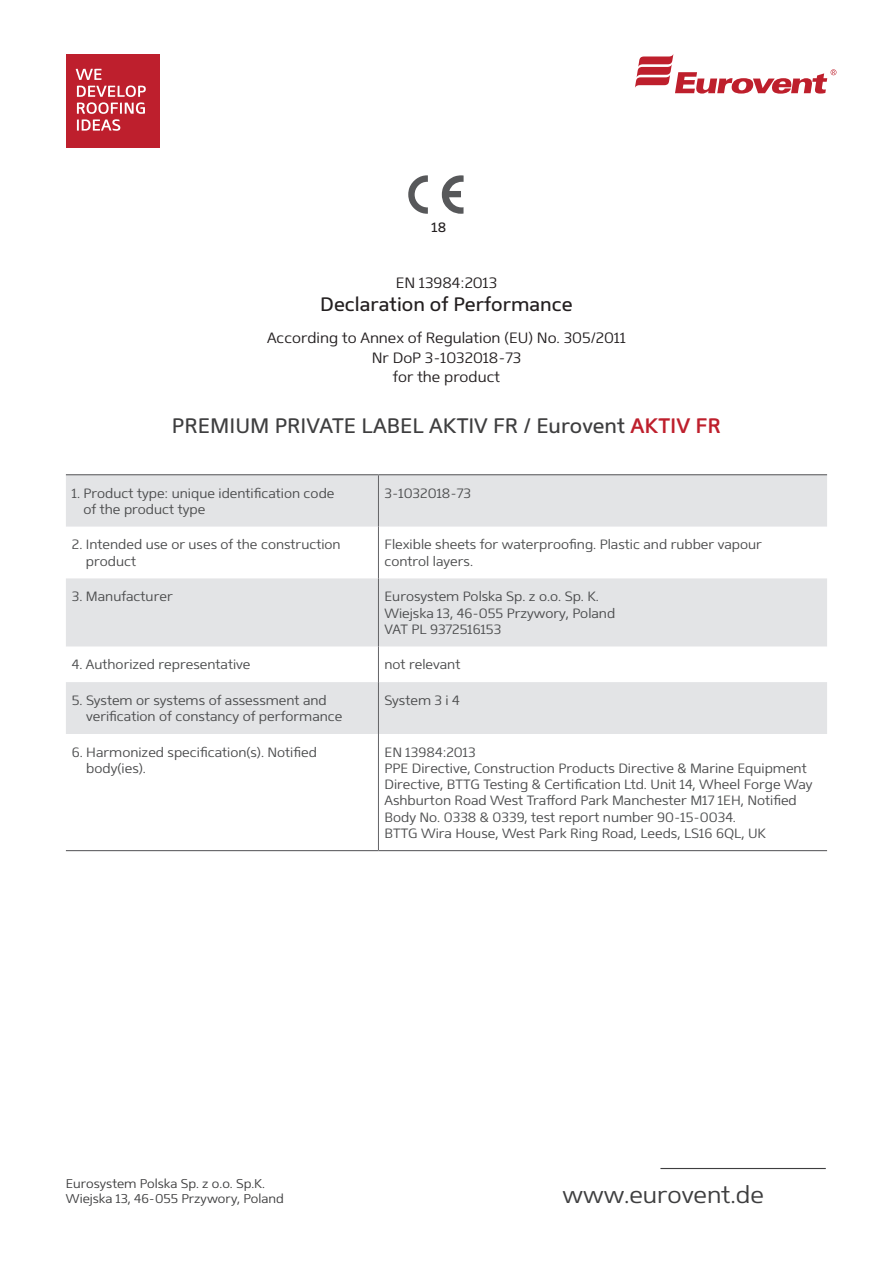
<style>
.page{position:relative;width:893px;height:1263px;background:#fff}
.page>*{position:absolute;margin:0;border:0;box-sizing:border-box;transform-origin:0 0}
.t1{font:300 24px "Mentone";color:#3e3e3f}
.t2{font:21px "Mentone";color:#3e3e3f}
.t3{font:19.5px "Mentone";color:#231f20}
.t4{font:300 15px/19.5px "Mentone";color:#231f20;text-align:center}
.t5{font:300 13.5px/16.2px "Mentone";color:#4b4c4d}
.t6{font:13.5px "Mentone";color:#231f20}
.t7{font:300 12.75px/15.3px "Mentone";color:#3e3e3f}
.s1{font-weight:600;color:#be1f2c}
</style>
<div class="page">
<svg style="left:635px;top:54px;width:201px;height:40px"></svg>
<hr style="left:660px;top:1168px;width:166px;height:1px;background:#3e3e3f">
<div style="left:66px;top:54px;width:93px;height:93px;background:#be1f2d"></div>
<svg style="left:76px;top:69px;width:26px;height:11px"></svg>
<svg style="left:77px;top:86px;width:69px;height:45px"></svg>
<svg style="left:408px;top:175px;width:56px;height:39px"></svg>
<svg style="left:66px;top:475px;width:761px;height:259px;fill:#e3e4e6"></svg>
<hr style="left:378px;top:475px;width:1px;height:52px;background:#636366">
<hr style="left:378px;top:527px;width:1px;height:51px;background:#636366">
<hr style="left:378px;top:578px;width:1px;height:68px;background:#636366">
<hr style="left:378px;top:646px;width:1px;height:36px;background:#636366">
<hr style="left:378px;top:682px;width:1px;height:52px;background:#636366">
<hr style="left:378px;top:734px;width:1px;height:116px;background:#636366">
<hr style="left:66px;top:474px;width:312px;height:1px;background:#636366">
<hr style="left:378px;top:474px;width:449px;height:1px;background:#636366">
<hr style="left:66px;top:850px;width:312px;height:1px;background:#636366">
<hr style="left:378px;top:850px;width:449px;height:1px;background:#636366">
<p class="t6" style="left:431px;top:219px;width:16px">18</p>
<p class="t4" style="left:396px;top:273px;width:103px">EN 13984:2013</p>
<h3 class="t3" style="left:320px;top:293px;width:254px">Declaration of Performance</h3>
<p class="t4" style="left:267px;top:328px;width:360px">According to Annex of Regulation (EU) No. 305/2011<br>Nr DoP 3-1032018-73<br>for the product</p>
<h2 class="t2" style="left:172px;top:413px;width:550px">PREMIUM PRIVATE LABEL AKTIV FR / Eurovent <span class="s1">AKTIV FR</span></h2>
<p class="t5" style="left:84px;top:485px;width:252px;text-indent:-12px">1. Product type: unique identification code of the product type</p>
<p class="t5" style="left:384px;top:485px;width:88px">3-1032018-73</p>
<p class="t5" style="left:86px;top:537px;width:256px;text-indent:-14px">2. Intended use or uses of the construction product</p>
<p class="t5" style="left:384px;top:537px;width:379px">Flexible sheets for waterproofing. Plastic and rubber vapour control layers.</p>
<p class="t5" style="left:72px;top:588px;width:102px">3. Manufacturer</p>
<p class="t5" style="left:384px;top:588px;width:232px">Eurosystem Polska Sp. z o.o. Sp. K.<br>Wiejska 13, 46-055 Przywory, Poland<br>VAT PL 9372516153</p>
<p class="t5" style="left:72px;top:656px;width:180px">4. Authorized representative</p>
<p class="t5" style="left:384px;top:656px;width:77px">not relevant</p>
<p class="t5" style="left:86px;top:692px;width:258px;text-indent:-14px">5. System or systems of assessment and verification of constancy of performance</p>
<p class="t5" style="left:384px;top:692px;width:77px">System 3 i 4</p>
<p class="t5" style="left:86px;top:744px;width:232px;text-indent:-14px">6. Harmonized specification(s). Notified body(ies).</p>
<p class="t5" style="left:384px;top:744px;width:430px">EN 13984:2013<br>PPE Directive, Construction Products Directive &amp; Marine Equipment Directive, BTTG Testing &amp; Certification Ltd. Unit 14, Wheel Forge Way Ashburton Road West Trafford Park Manchester M17 1EH, Notified Body No. 0338 &amp; 0339, test report number 90-15-0034.<br>BTTG Wira House, West Park Ring Road, Leeds, LS16 6QL, UK</p>
<p class="t7" style="left:66px;top:1176px;width:219px">Eurosystem Polska Sp. z o.o. Sp.K.<br>Wiejska 13, 46-055 Przywory, Poland</p>
<h1 class="t1" style="left:563px;top:1181px;width:203px">www.eurovent.de</h1>
</div>
